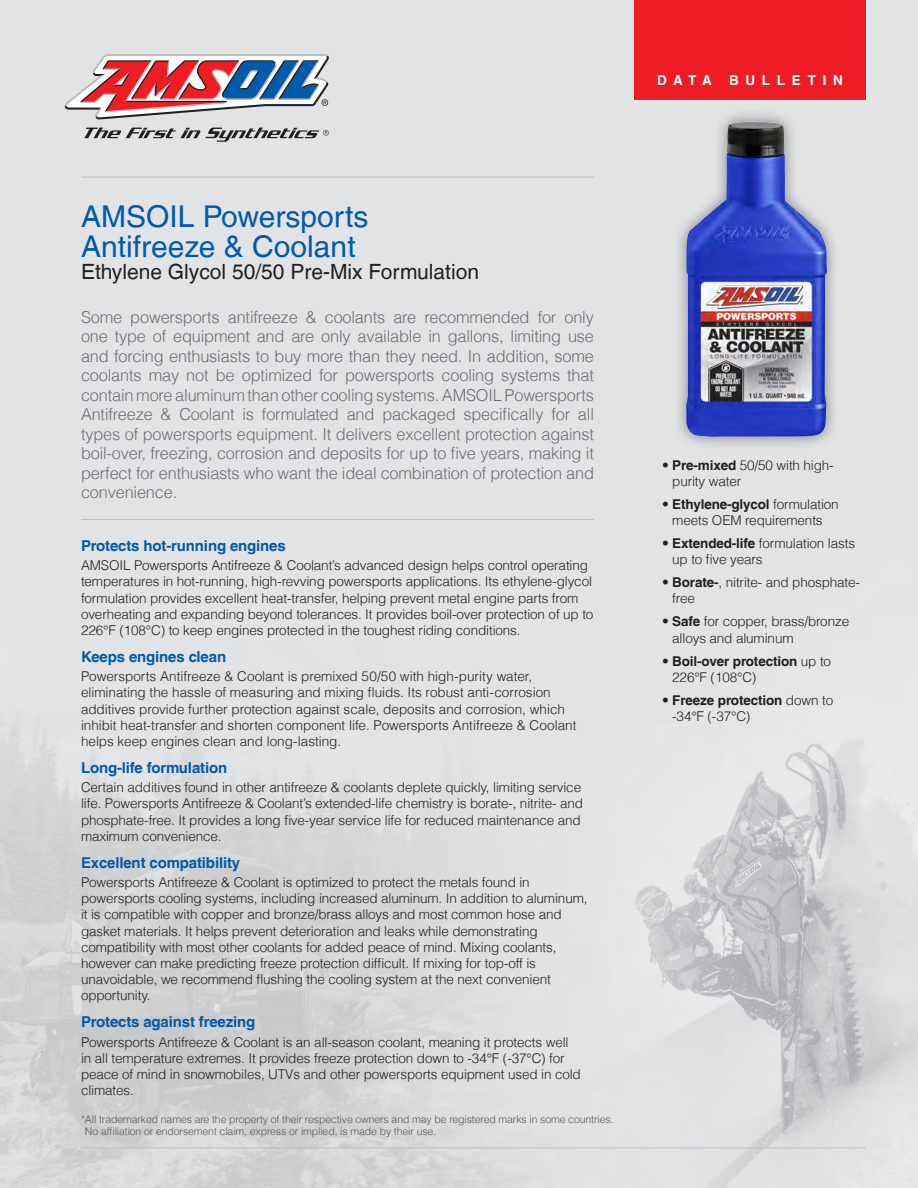
<style>
.page{position:relative;width:918px;height:1188px;background:#fff}
.page>*{position:absolute;margin:0;border:0;box-sizing:border-box;transform-origin:0 0}
.t1{font:30px/30px "Helvetica LT";color:#015aaa}
.t2{font:21px "Helvetica LT";color:#231f20}
.t3{font:300 16.5px/19.5px "Helvetica LT";letter-spacing:-.01em;color:#6c6d70;text-align:justify}
.t4{font:700 15px "Helvetica LT";letter-spacing:-.01em;color:#015aaa}
.t5{font:300 13.5px/16.2px "Helvetica LT";letter-spacing:-.01em;color:#231f20}
.t6{font:700 13.5px/16.2px "Helvetica LT";letter-spacing:-.01em;color:#231f20}
.t7{font:700 13.5px "Helvetica LT";letter-spacing:.5em;color:#fff}
.t8{font:300 10.5px/12px "Helvetica LT";letter-spacing:-.01em;color:#57585a}
.s1{font-weight:700}
.s2{font-weight:300}
</style>
<div class="page">
<img style="left:0;top:0;width:918px;height:1188px">
<svg style="left:84px;top:128px;width:245px;height:14px;background:#a7a6a8"></svg>
<svg style="left:64px;top:54px;width:265px;height:66px"></svg>
<hr style="left:81px;top:519px;width:513px;height:1px;background:#bcbdc0">
<hr style="left:81px;top:1148px;width:785px;height:1px;background:#bcbdc0">
<hr style="left:81px;top:177px;width:513px;height:1px;background:#bcbdc0">
<div style="left:634px;top:0;width:232px;height:100px;background:#ee1d23"></div>
<div style="left:673px;top:108px;width:167px;height:343px;background:#231f20;opacity:.5"></div>
<img style="left:686px;top:121px;width:141px;height:316px">
<p class="t7" style="left:657px;top:72px;width:56px">DATA</p>
<p class="t7" style="left:729px;top:72px;width:115px">BULLETIN</p>
<h1 class="t1" style="left:81px;top:201px;width:289px">AMSOIL Powersports<br>Antifreeze &amp; Coolant</h1>
<h2 class="t2" style="left:81px;top:260px;width:400px">Ethylene Glycol 50/50 Pre-Mix Formulation</h2>
<p class="t3" style="left:81px;top:307px;width:515px">Some powersports antifreeze &amp; coolants are recommended for only one type of equipment and are only available in gallons, limiting use and forcing enthusiasts to buy more than they need. In addition, some coolants may not be optimized for powersports cooling systems that contain more aluminum than other cooling systems. AMSOIL Powersports Antifreeze &amp; Coolant is formulated and packaged specifically for all types of powersports equipment. It delivers excellent protection against boil-over, freezing, corrosion and deposits for up to five years, making it perfect for enthusiasts who want the ideal combination of protection and convenience.</p>
<p class="t4" style="left:81px;top:537px;width:206px">Protects hot-running engines</p>
<p class="t5" style="left:81px;top:557px;width:514px">AMSOIL Powersports Antifreeze &amp; Coolant’s advanced design helps control operating temperatures in hot-running, high-revving powersports applications. Its ethylene-glycol formulation provides excellent heat-transfer, helping prevent metal engine parts from overheating and expanding beyond tolerances. It provides boil-over protection of up to 226°F (108°C) to keep engines protected in the toughest riding conditions.</p>
<p class="t4" style="left:81px;top:648px;width:147px">Keeps engines clean</p>
<p class="t5" style="left:81px;top:668px;width:497px">Powersports Antifreeze &amp; Coolant is premixed 50/50 with high-purity water, eliminating the hassle of measuring and mixing fluids. Its robust anti-corrosion additives provide further protection against scale, deposits and corrosion, which inhibit heat-transfer and shorten component life. Powersports Antifreeze &amp; Coolant helps keep engines clean and long-lasting.</p>
<p class="t4" style="left:81px;top:759px;width:148px">Long-life formulation</p>
<p class="t5" style="left:81px;top:779px;width:504px">Certain additives found in other antifreeze &amp; coolants deplete quickly, limiting service life. Powersports Antifreeze &amp; Coolant’s extended-life chemistry is borate-, nitrite- and phosphate-free. It provides a long five-year service life for reduced maintenance and maximum convenience.</p>
<p class="t4" style="left:81px;top:853px;width:161px">Excellent compatibility</p>
<p class="t5" style="left:81px;top:874px;width:508px">Powersports Antifreeze &amp; Coolant is optimized to protect the metals found in powersports cooling systems, including increased aluminum. In addition to aluminum, it is compatible with copper and bronze/brass alloys and most common hose and gasket materials. It helps prevent deterioration and leaks while demonstrating compatibility with most other coolants for added peace of mind. Mixing coolants, however can make predicting freeze protection difficult. If mixing for top-off is unavoidable, we recommend flushing the cooling system at the next convenient opportunity.</p>
<p class="t4" style="left:81px;top:1013px;width:176px">Protects against freezing</p>
<p class="t5" style="left:81px;top:1034px;width:501px">Powersports Antifreeze &amp; Coolant is an all-season coolant, meaning it protects well in all temperature extremes. It provides freeze protection down to -34°F (-37°C) for peace of mind in snowmobiles, UTVs and other powersports equipment used in cold climates.</p>
<p class="t8" style="left:85px;top:1114px;width:530px;text-indent:-4px">*All trademarked names are the property of their respective owners and may be registered marks in some countries.<br>No affiliation or endorsement claim, express or implied, is made by their use.</p>
<p class="t5" style="left:672px;top:457px;width:163px;text-indent:-10px">• <span class="s1">Pre-mixed</span> 50/50 with high&shy;purity water</p>
<p class="t5" style="left:662px;top:496px;width:178px;text-align:center">• <span class="s1">Ethylene-glycol</span> formulation meets OEM requirements</p>
<p class="t5" style="left:672px;top:535px;width:184px;text-indent:-10px">• <span class="s1">Extended-life</span> formulation lasts up to five years</p>
<p class="t5" style="left:672px;top:574px;width:189px;text-indent:-10px">• <span class="s1">Borate-</span>, nitrite- and phosphate&shy;free</p>
<p class="t5" style="left:672px;top:613px;width:178px;text-indent:-10px">• <span class="s1">Safe</span> for copper, brass/bronze alloys and aluminum</p>
<p class="t6" style="left:672px;top:652px;width:160px;text-indent:-10px"><span class="s2">•</span> Boil-over protection <span class="s2">up to<br>226°F (108°C)</span></p>
<p class="t5" style="left:672px;top:692px;width:162px;text-indent:-10px">• <span class="s1">Freeze protection</span> down to -34°F (-37°C)</p>
</div>
